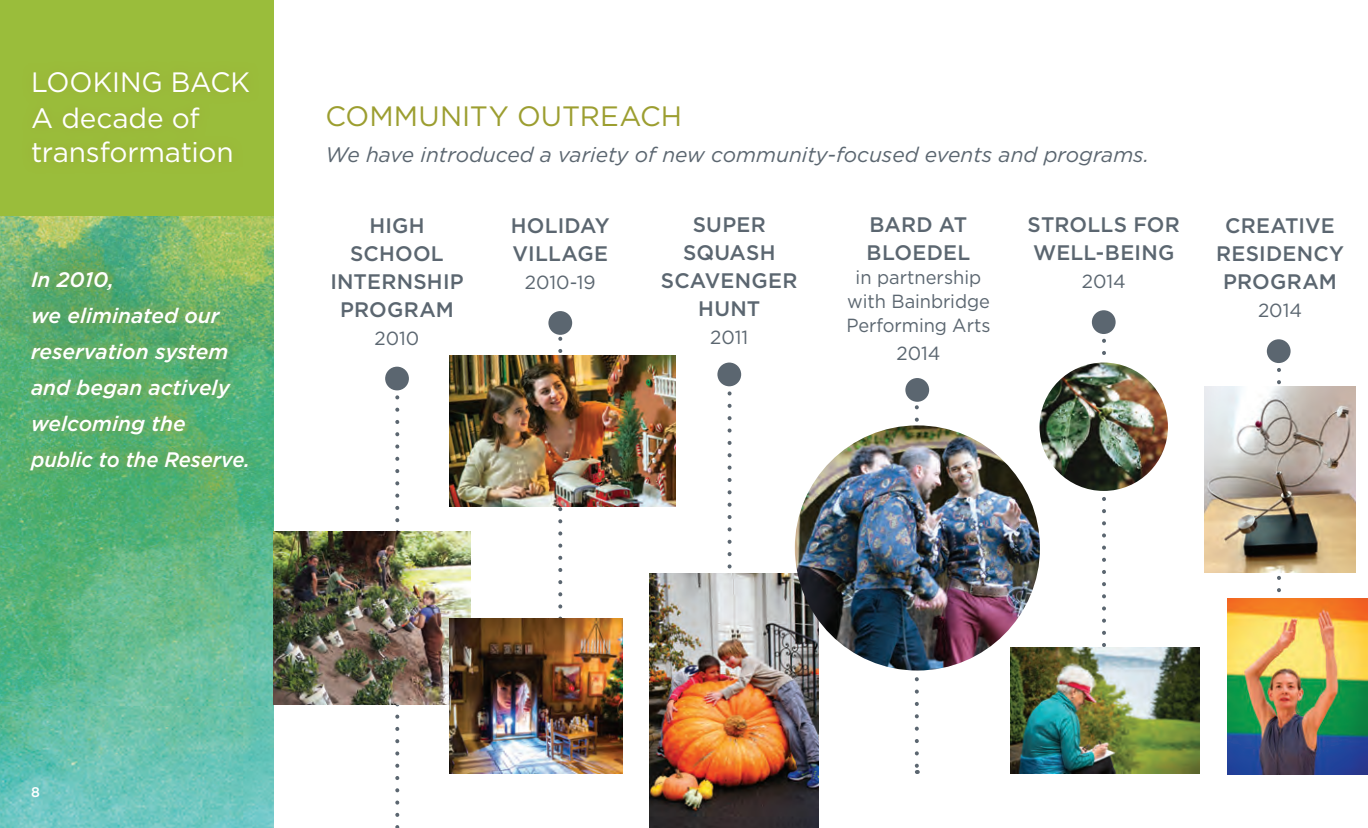
<style>
.page{position:relative;width:1368px;height:828px;background:#fff}
.page>*{position:absolute;margin:0;border:0;box-sizing:border-box;transform-origin:0 0}
.t1{font:28px/35px "Gotham";letter-spacing:-.005em;color:#fff}
.t2{font:28px "Gotham";color:#9c9e30}
.t3{font:500 21px/28px "Gotham";letter-spacing:.01em;color:#5b6670;text-align:center}
.t4{font:italic 500 21px "Gotham";color:#fff}
.t5{font:italic 21px "Gotham";color:#5b6670}
.t6{font:italic 500 21px "Gotham";color:#fff;scale:.96 1}
.t7{font:19px/24px "Gotham";color:#5b6670;text-align:center;scale:.96 1}
.t8{font:19px "Gotham";color:#5b6670}
.t9{font:500 14px "Gotham";color:#fff}
</style>
<div class="page">
<img style="left:0;top:216px;width:274px;height:612px">
<svg style="left:1277px;top:368px;width:4px;height:231px"></svg>
<div style="left:1267px;top:339px;width:24px;height:24px;background:#5b6670;border-radius:50%"></div>
<img style="left:1204px;top:387px;width:151px;height:186px">
<img style="left:1228px;top:599px;width:140px;height:175px">
<svg style="left:395px;top:390px;width:4px;height:438px"></svg>
<div style="left:385px;top:367px;width:24px;height:23px;background:#5b6670;border-radius:50%"></div>
<img style="left:274px;top:531px;width:196px;height:173px">
<svg style="left:558px;top:336px;width:4px;height:283px"></svg>
<div style="left:548px;top:311px;width:24px;height:24px;background:#5b6670;border-radius:50%"></div>
<img style="left:450px;top:619px;width:173px;height:154px">
<img style="left:450px;top:356px;width:225px;height:150px">
<div style="left:18px;top:259px;width:242px;height:223px;background:#9c9e30;opacity:.8"></div>
<svg style="left:1102px;top:338px;width:4px;height:309px"></svg>
<div style="left:1092px;top:310px;width:24px;height:24px;background:#5b6670;border-radius:50%"></div>
<img style="left:1011px;top:647px;width:189px;height:126px">
<img style="left:1040px;top:363px;width:128px;height:128px;border-radius:64px">
<svg style="left:915px;top:407px;width:4px;height:367px"></svg>
<div style="left:905px;top:378px;width:24px;height:24px;background:#5b6670;border-radius:50%"></div>
<svg style="left:728px;top:386px;width:4px;height:183px"></svg>
<div style="left:717px;top:363px;width:24px;height:23px;background:#5b6670;border-radius:50%"></div>
<img style="left:650px;top:573px;width:168px;height:255px">
<div style="left:0;top:0;width:274px;height:216px;background:#9abd3b"></div>
<img style="left:795px;top:425px;width:245px;height:246px;border-radius:123px">
<p class="t1" style="left:31px;top:64px;width:220px">LOOKING BACK<br>A decade of transformation</p>
<p class="t2" style="left:325px;top:98px;width:358px">COMMUNITY OUTREACH</p>
<p class="t5" style="left:325px;top:141px;width:825px">We have introduced a variety of new community-focused events and programs.</p>
<p class="t3" style="left:330px;top:211px;width:135px">HIGH<br>SCHOOL<br>INTERNSHIP<br>PROGRAM</p>
<p class="t8" style="left:375px;top:326px;width:46px">2010</p>
<p class="t3" style="left:511px;top:211px;width:100px;text-align:left">HOLIDAY<br>VILLAGE</p>
<p class="t4" style="left:31px;top:266px;width:85px">In 2010,</p>
<p class="t8" style="left:525px;top:270px;width:72px">2010-19</p>
<p class="t4" style="left:31px;top:302px;width:190px">we eliminated our</p>
<p class="t4" style="left:31px;top:338px;width:199px">reservation system</p>
<p class="t4" style="left:31px;top:374px;width:200px">and began actively</p>
<p class="t4" style="left:31px;top:410px;width:156px">welcoming the</p>
<p class="t6" style="left:31px;top:446px;width:230px">public to the Reserve.</p>
<p class="t3" style="left:661px;top:211px;width:138px">SUPER<br>SQUASH<br>SCAVENGER<br>HUNT</p>
<p class="t8" style="left:710px;top:326px;width:40px">2011</p>
<p class="t3" style="left:867px;top:211px;width:105px;text-align:left">BARD AT<br>BLOEDEL</p>
<p class="t7" style="left:846px;top:265px;width:152px">in partnership with Bainbridge<br>Performing Arts</p>
<p class="t8" style="left:896px;top:342px;width:45px">2014</p>
<p class="t3" style="left:1028px;top:210px;width:154px;text-align:left">STROLLS FOR<br>WELL-BEING</p>
<p class="t8" style="left:1082px;top:269px;width:45px">2014</p>
<p class="t3" style="left:1216px;top:211px;width:129px">CREATIVE<br>RESIDENCY</p>
<p class="t3" style="left:1223px;top:267px;width:115px">PROGRAM</p>
<p class="t8" style="left:1258px;top:298px;width:45px">2014</p>
<p class="t9" style="left:31px;top:783px;width:10px">8</p>
</div>
